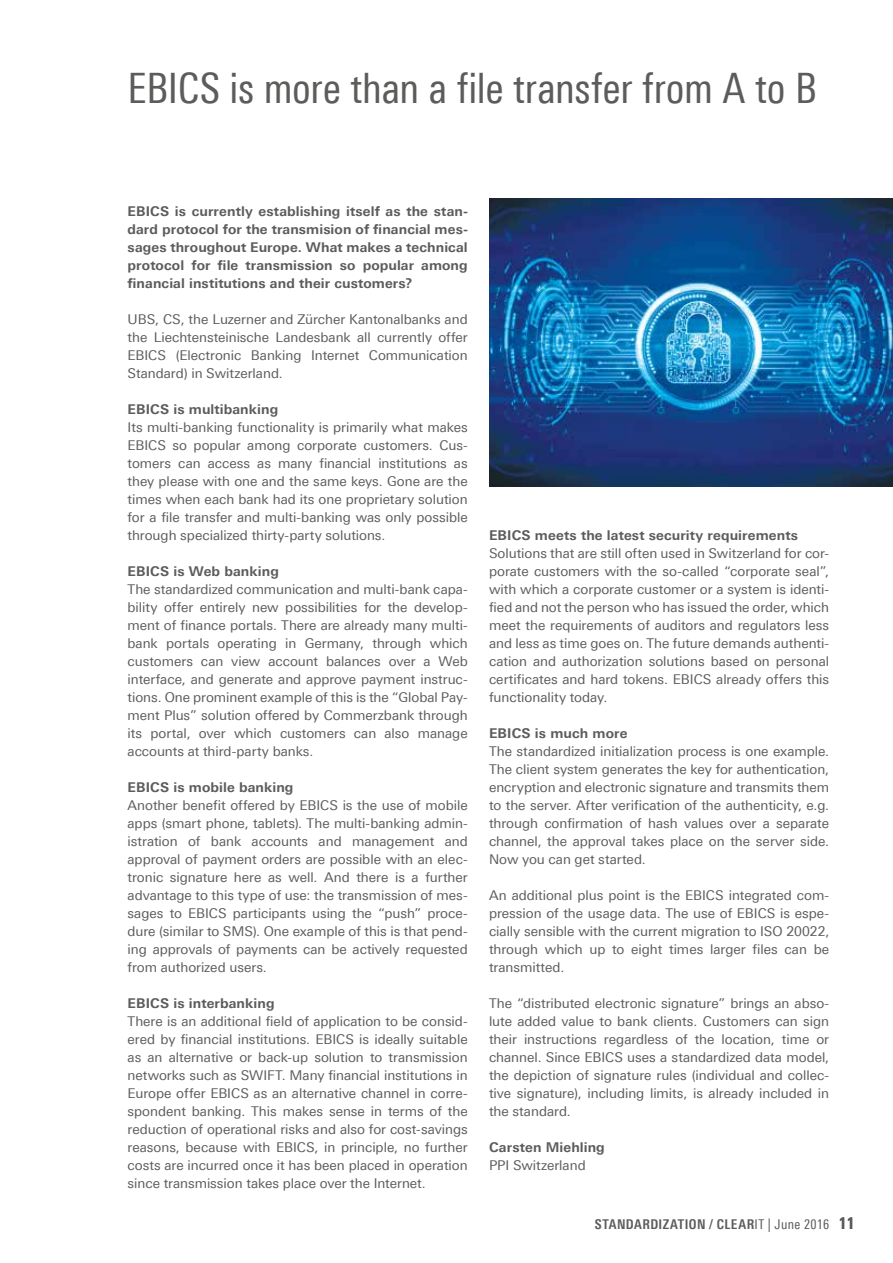
<style>
.page{position:relative;width:893px;height:1263px;background:#fff}
.page>*{position:absolute;margin:0;border:0;box-sizing:border-box;transform-origin:0 0}
.t1{font:condensed 42px "LT Univers";letter-spacing:-.01em;color:#5c5c5b}
.t2{font:13.5px/18px "LT Univers Basic";color:#5c5c5b;text-align:justify}
.t3{font:700 13.5px/18px "LT Univers Basic";letter-spacing:.01em;color:#5c5c5b;text-align:justify}
.t4{font:700 condensed 13.5px "LT Univers";letter-spacing:.03em;color:#5c5c5b}
.s1{font-weight:400}
.s2{font-size:16.5px}
</style>
<div class="page">
<img style="left:489px;top:198px;width:404px;height:288px">
<h1 class="t1" style="left:128px;top:63px;width:691px">EBICS is more than a file transfer from A to B</h1>
<p class="t3" style="left:128px;top:202px;width:342px">EBICS is currently establishing itself as the stan&shy;dard protocol for the transmision of financial mes&shy;sages throughout Europe. What makes a technical protocol for file transmission so popular among financial institutions and their customers?</p>
<p class="t2" style="left:128px;top:310px;width:342px">UBS, CS, the Luzerner and Zürcher Kantonalbanks and the Liechtensteinische Landesbank all currently offer EBICS (Electronic Banking Internet Communication Standard) in Switzerland.</p>
<p class="t3" style="left:128px;top:400px;width:152px">EBICS is multibanking</p>
<p class="t2" style="left:128px;top:418px;width:342px">Its multi-banking functionality is primarily what makes EBICS so popular among corporate customers. Cus&shy;tomers can access as many financial institutions as they please with one and the same keys. Gone are the times when each bank had its one proprietary solution for a file transfer and multi-banking was only possible through specialized thirty-party solutions.</p>
<p class="t3" style="left:128px;top:562px;width:153px">EBICS is Web banking</p>
<p class="t2" style="left:128px;top:580px;width:342px">The standardized communication and multi-bank capa&shy;bility offer entirely new possibilities for the develop&shy;ment of finance portals. There are already many multi&shy;bank portals operating in Germany, through which customers can view account balances over a Web interface, and generate and approve payment instruc&shy;tions. One prominent example of this is the “Global Pay&shy;ment Plus” solution offered by Commerzbank through its portal, over which customers can also manage accounts at third-party banks.</p>
<p class="t3" style="left:128px;top:778px;width:167px">EBICS is mobile banking</p>
<p class="t2" style="left:128px;top:796px;width:342px">Another benefit offered by EBICS is the use of mobile apps (smart phone, tablets). The multi-banking admin&shy;istration of bank accounts and management and approval of payment orders are possible with an elec&shy;tronic signature here as well. And there is a further advantage to this type of use: the transmission of mes&shy;sages to EBICS participants using the “push” proce&shy;dure (similar to SMS). One example of this is that pend&shy;ing approvals of payments can be actively requested from authorized users.</p>
<p class="t3" style="left:128px;top:994px;width:149px">EBICS is interbanking</p>
<p class="t2" style="left:128px;top:1012px;width:342px">There is an additional field of application to be consid&shy;ered by financial institutions. EBICS is ideally suitable as an alternative or back-up solution to transmission networks such as SWIFT. Many financial institutions in Europe offer EBICS as an alternative channel in corre&shy;spondent banking. This makes sense in terms of the reduction of operational risks and also for cost-savings reasons, because with EBICS, in principle, no further costs are incurred once it has been placed in operation since transmission takes place over the Internet.</p>
<p class="t3" style="left:489px;top:526px;width:310px">EBICS meets the latest security requirements</p>
<p class="t2" style="left:489px;top:544px;width:342px">Solutions that are still often used in Switzerland for cor&shy;porate customers with the so-called “corporate seal”, with which a corporate customer or a system is identi&shy;fied and not the person who has issued the order, which meet the requirements of auditors and regulators less and less as time goes on. The future demands authenti&shy;cation and authorization solutions based on personal certificates and hard tokens. EBICS already offers this functionality today.</p>
<p class="t3" style="left:489px;top:724px;width:140px">EBICS is much more</p>
<p class="t2" style="left:489px;top:742px;width:342px">The standardized initialization process is one example.<br>The client system generates the key for authentication, encryption and electronic signature and transmits them to the server. After verification of the authenticity, e.g. through confirmation of hash values over a separate channel, the approval takes place on the server side.<br>Now you can get started.</p>
<p class="t2" style="left:489px;top:886px;width:342px">An additional plus point is the EBICS integrated com&shy;pression of the usage data. The use of EBICS is espe&shy;cially sensible with the current migration to ISO 20022, through which up to eight times larger files can be transmitted.</p>
<p class="t2" style="left:489px;top:994px;width:342px">The “distributed electronic signature” brings an abso&shy;lute added value to bank clients. Customers can sign their instructions regardless of the location, time or channel. Since EBICS uses a standardized data model, the depiction of signature rules (individual and collec&shy;tive signature), including limits, is already included in the standard.</p>
<p class="t3" style="left:489px;top:1138px;width:117px">Carsten Miehling</p>
<p class="t2" style="left:489px;top:1156px;width:98px">PPI Switzerland</p>
<p class="t4" style="left:595px;top:1216px;width:261px">STANDARDIZATION / CLEAR<span class="s1">IT | June 2016</span> <span class="s2">11</span></p>
</div>
